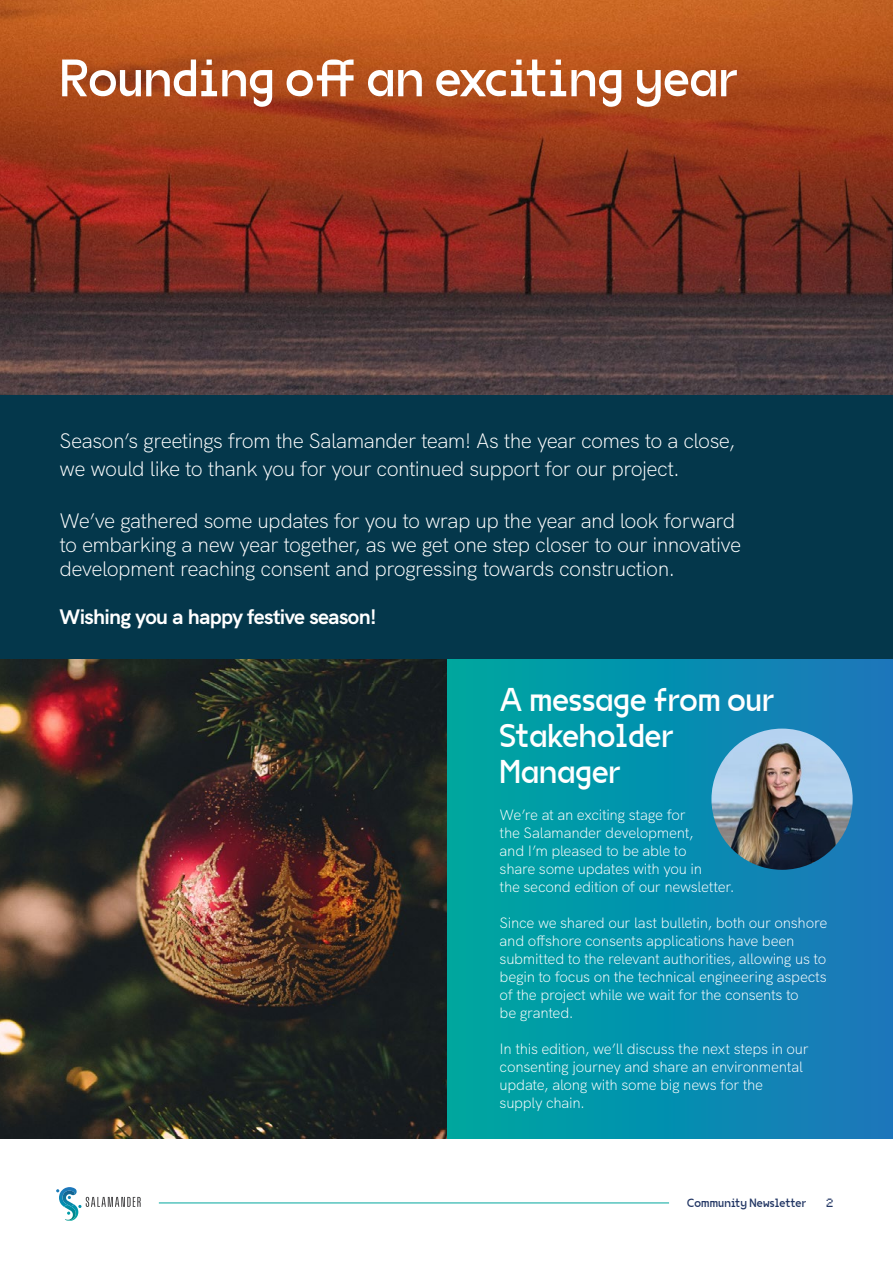
<style>
.page{position:relative;width:893px;height:1263px;background:#fff}
.page>*{position:absolute;margin:0;border:0;box-sizing:border-box;transform-origin:0 0}
.t1{font:52.5px "VG5000";color:#fff}
.t2{font:33px/36px "VG5000";color:#fff}
.t3{font:300 21px/24px "HK Grotesk";letter-spacing:-.03em;color:#fff}
.t4{font:700 21px "HK Grotesk";letter-spacing:-.03em;color:#fff}
.t5{font:300 15px/18px "HK Grotesk";letter-spacing:-.02em;color:#fff}
.t6{font:12px "VG5000";letter-spacing:.01em;color:#213563}
</style>
<div class="page">
<hr style="left:159px;top:1202px;width:510px;height:1px;background:#00a79e">
<svg style="left:56px;top:1187px;width:85px;height:34px"></svg>
<img style="left:0;top:0;width:893px;height:395px">
<div style="left:446px;top:659px;width:447px;height:480px;background:linear-gradient(to right,#00a8a0,#1976bc)"></div>
<img style="left:0;top:659px;width:446px;height:480px">
<div style="left:0;top:395px;width:893px;height:264px;background:#04374b"></div>
<img style="left:711px;top:729px;width:142px;height:141px;border-radius:71px">
<h1 class="t1" style="left:60px;top:47px;width:681px">Rounding off an exciting year</h1>
<h3 class="t3" style="left:60px;top:424px;width:677px;line-height:28.2px">Season’s greetings from the Salamander team! As the year comes to a close, we would like to thank you for your continued support for our project.</h3>
<h3 class="t3" style="left:60px;top:507px;width:683px">We’ve gathered some updates for you to wrap up the year and look forward to embarking a new year together, as we get one step closer to our innovative development reaching consent and progressing towards construction.</h3>
<h3 class="t4" style="left:60px;top:600px;width:318px">Wishing you a happy festive season!</h3>
<h2 class="t2" style="left:500px;top:681px;width:277px">A message from our<br>Stakeholder<br>Manager</h2>
<p class="t5" style="left:500px;top:804px;width:236px">We’re at an exciting stage for<br>the Salamander development,<br>and I’m pleased to be able to<br>share some updates with you in<br>the second edition of our newsletter.</p>
<p class="t5" style="left:500px;top:912px;width:329px">Since we shared our last bulletin, both our onshore and offshore consents applications have been submitted to the relevant authorities, allowing us to begin to focus on the technical engineering aspects of the project while we wait for the consents to<br>be granted.</p>
<p class="t5" style="left:500px;top:1038px;width:310px">In this edition, we’ll discuss the next steps in our consenting journey and share an environmental update, along with some big news for the supply chain.</p>
<p class="t6" style="left:687px;top:1196px;width:121px">Community Newsletter</p>
<p class="t6" style="left:826px;top:1196px;width:9px">2</p>
</div>
